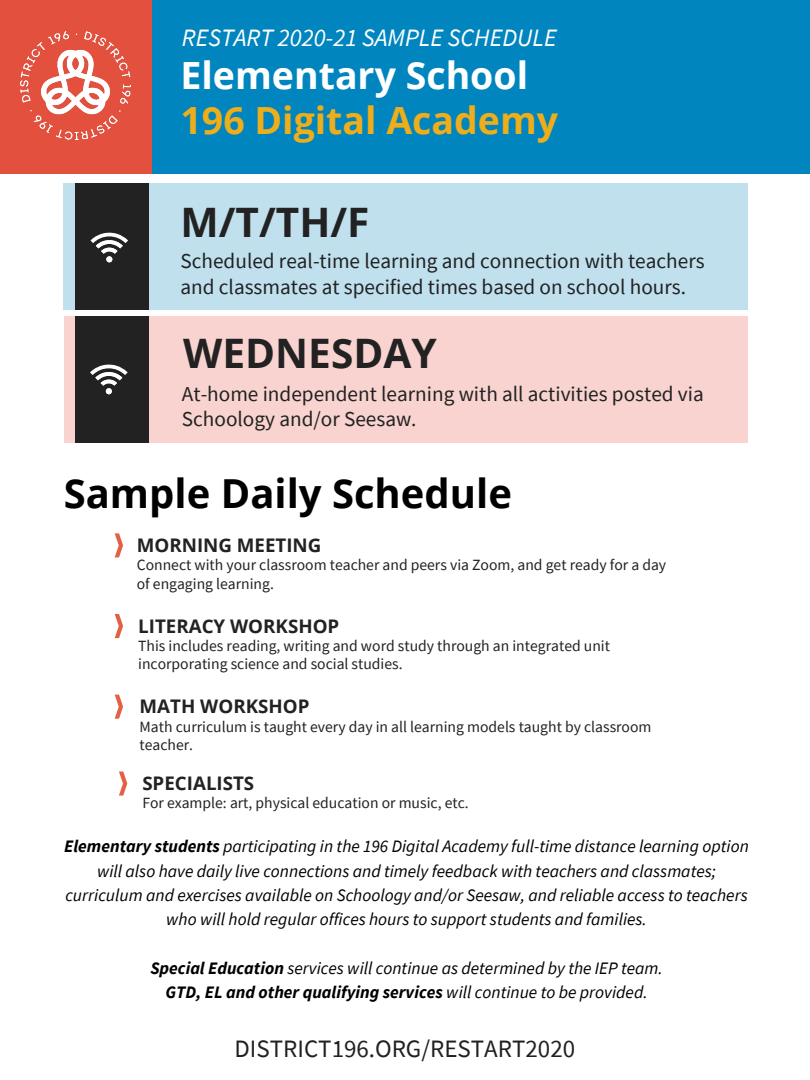
<style>
.page{position:relative;width:810px;height:1080px;background:#fff}
.page>*{position:absolute;margin:0;border:0;box-sizing:border-box;transform-origin:0 0}
.t1{font:700 40.62px "Open Sans";color:#222}
.t2{font:700 40px "Open Sans";color:#000}
.t3{font:700 37.5px "Open Sans";color:#eead1a}
.t4{font:700 37.5px "Open Sans";color:#fff}
.t5{font:italic 25px "Source Sans Pro";color:#fff}
.t6{font:25px "Source Sans Pro";color:#212121}
.t7{font:21.25px/25.5px "Source Sans Pro";color:#222}
.t8{font:700 18.75px "Open Sans";color:#222}
.t9{font:italic 17.5px/24.2px "Source Sans Pro";color:#000;text-align:center}
.t10{font:15.62px/18.2px "Source Sans Pro";color:#222}
.s1{font-weight:700}
</style>
<div class="page">
<div style="left:63px;top:183px;width:685px;height:126px;background:#c0e0ee"></div>
<div style="left:75px;top:183px;width:73px;height:126px;background:#222"></div>
<div style="left:151px;top:0;width:659px;height:174px;background:#0085be"></div>
<div style="left:0;top:0;width:152px;height:174px;background:#e3503d"></div>
<img style="left:21px;top:32px;width:109px;height:108px">
<div style="left:64px;top:316px;width:684px;height:127px;background:#f8d3cf"></div>
<svg style="left:115px;top:534px;width:8px;height:23px"></svg>
<svg style="left:115px;top:614px;width:8px;height:24px"></svg>
<svg style="left:115px;top:695px;width:8px;height:24px"></svg>
<svg style="left:119px;top:772px;width:8px;height:24px"></svg>
<svg style="left:90px;top:233px;width:38px;height:29px"></svg>
<div style="left:75px;top:316px;width:73px;height:126px;background:#222"></div>
<svg style="left:90px;top:365px;width:37px;height:29px"></svg>
<h3 class="t5" style="left:182px;top:22px;width:376px">RESTART 2020-21 SAMPLE SCHEDULE</h3>
<h3 class="t4" style="left:181px;top:49px;width:349px">Elementary School</h3>
<h3 class="t3" style="left:181px;top:94px;width:379px">196 Digital Academy</h3>
<h1 class="t1" style="left:181px;top:193px;width:191px">M/T/TH/F</h1>
<p class="t7" style="left:181px;top:248px;width:526px">Scheduled real-time learning and connection with teachers and classmates at specified times based on school hours.</p>
<h1 class="t1" style="left:183px;top:325px;width:255px">WEDNESDAY</h1>
<p class="t7" style="left:182px;top:381px;width:523px">At-home independent learning with all activities posted via<br>Schoology and/or Seesaw.</p>
<h2 class="t2" style="left:64px;top:465px;width:450px">Sample Daily Schedule</h2>
<p class="t8" style="left:137px;top:532px;width:186px">MORNING MEETING</p>
<p class="t10" style="left:137px;top:556px;width:531px">Connect with your classroom teacher and peers via Zoom, and get ready for a day of engaging learning.</p>
<p class="t8" style="left:138px;top:613px;width:203px">LITERACY WORKSHOP</p>
<p class="t10" style="left:138px;top:636px;width:473px">This includes reading, writing and word study through an integrated unit incorporating science and social studies.</p>
<p class="t8" style="left:140px;top:693px;width:171px">MATH WORKSHOP</p>
<p class="t10" style="left:140px;top:717px;width:513px">Math curriculum is taught every day in all learning models taught by classroom teacher.</p>
<p class="t8" style="left:142px;top:770px;width:113px">SPECIALISTS</p>
<p class="t10" style="left:142px;top:794px;width:328px">For example: art, physical education or music, etc.</p>
<p class="t9" style="left:64px;top:834px;width:686px"><span class="s1">Elementary students</span> participating in the 196 Digital Academy full-time distance learning option will also have daily live connections and timely feedback with teachers and classmates; curriculum and exercises available on Schoology and/or Seesaw, and reliable access to teachers who will hold regular offices hours to support students and families.</p>
<p class="t9" style="left:150px;top:955px;width:514px"><span class="s1">Special Education</span> services will continue as determined by the IEP team.<br><span class="s1">GTD, EL and other qualifying services</span> will continue to be provided.</p>
<h3 class="t6" style="left:235px;top:1032px;width:342px">DISTRICT196.ORG/RESTART2020</h3>
</div>
